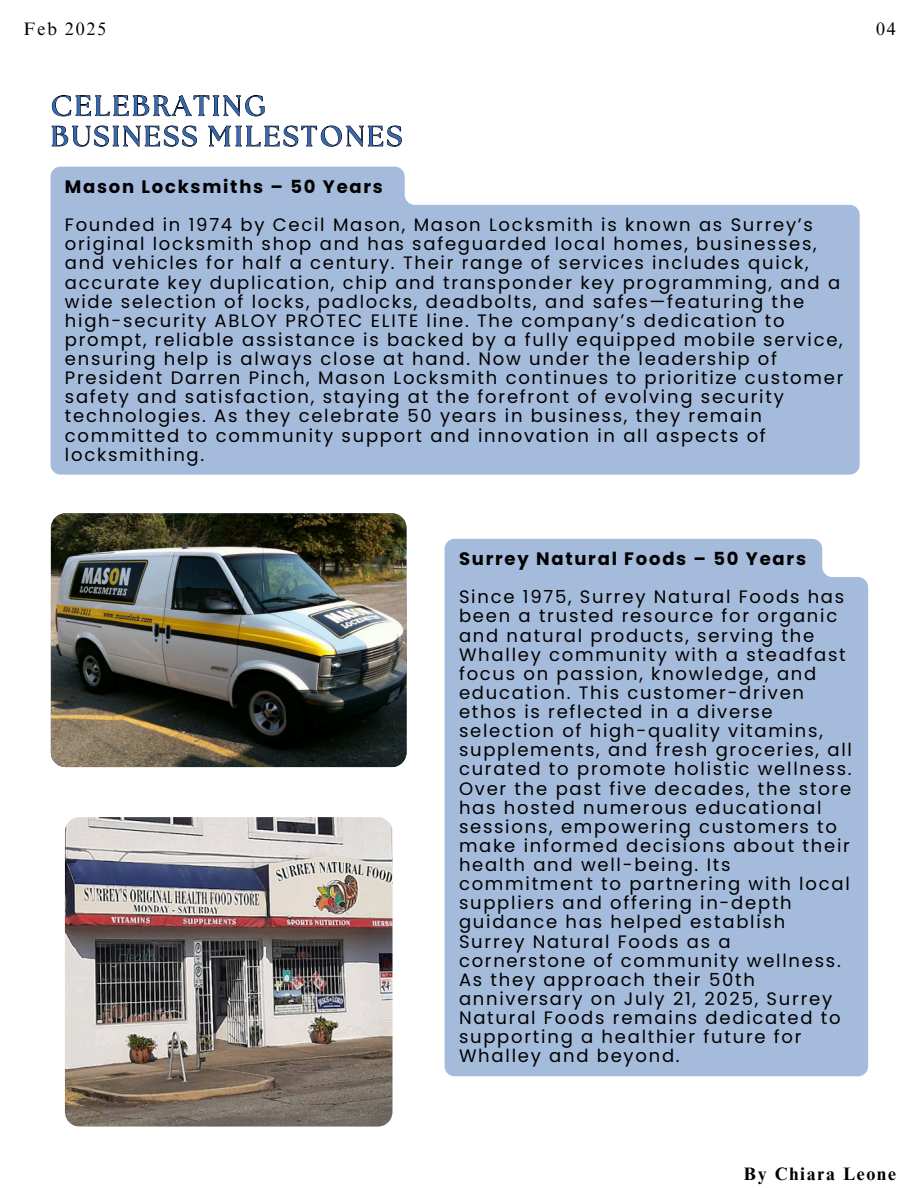
<style>
.page{position:relative;width:918px;height:1188px;background:#fff}
.page>*{position:absolute;margin:0;border:0;box-sizing:border-box;transform-origin:0 0}
.t1{font:700 28.2px/30.3px "The Seasons";letter-spacing:.095em;color:#3567b2}
.t2{font:18px/19.2px "Poppins";letter-spacing:.095em;color:#000}
.t3{font:700 18px "Poppins";letter-spacing:.095em;color:#000}
.t4{font:700 18px "Times NRMT Pro";letter-spacing:.095em;color:#000}
.t5{font:18px "Times NRMT Pro";letter-spacing:.095em;color:#000}
</style>
<div class="page">
<img style="left:65px;top:817px;width:327px;height:309px;border-radius:15px">
<img style="left:51px;top:513px;width:355px;height:254px;border-radius:15px">
<svg style="left:52px;top:95px;width:213px;height:22px"></svg>
<svg style="left:51px;top:125px;width:351px;height:22px"></svg>
<svg style="left:51px;top:167px;width:809px;height:308px;background:#abbfdd"></svg>
<div style="left:445px;top:539px;width:423px;height:537px;background:#a5bbdb"></div>
<p class="t5" style="left:24px;top:22px;width:84px">Feb 2025</p>
<p class="t5" style="left:876px;top:22px;width:21px">04</p>
<h1 class="t1" style="left:51px;top:92px;width:353px">CELEBRATING<br>BUSINESS MILESTONES</h1>
<h2 class="t3" style="left:65px;top:174px;width:320px">Mason Locksmiths – 50 Years</h2>
<p class="t2" style="left:65px;top:215px;width:780px">Founded in 1974 by Cecil Mason, Mason Locksmith is known as Surrey’s original locksmith shop and has safeguarded local homes, businesses, and vehicles for half a century. Their range of services includes quick, accurate key duplication, chip and transponder key programming, and a wide selection of locks, padlocks, deadbolts, and safes—featuring the high-security ABLOY PROTEC ELITE line. The company’s dedication to prompt, reliable assistance is backed by a fully equipped mobile service, ensuring help is always close at hand. Now under the leadership of President Darren Pinch, Mason Locksmith continues to prioritize customer safety and satisfaction, staying at the forefront of evolving security technologies. As they celebrate 50 years in business, they remain committed to community support and innovation in all aspects of locksmithing.</p>
<p class="t3" style="left:459px;top:546px;width:349px">Surrey Natural Foods – 50 Years</p>
<p class="t2" style="left:459px;top:587px;width:394px">Since 1975, Surrey Natural Foods has been a trusted resource for organic and natural products, serving the Whalley community with a steadfast focus on passion, knowledge, and education. This customer-driven ethos is reflected in a diverse selection of high-quality vitamins, supplements, and fresh groceries, all curated to promote holistic wellness.<br>Over the past five decades, the store has hosted numerous educational sessions, empowering customers to make informed decisions about their health and well-being. Its commitment to partnering with local suppliers and offering in-depth guidance has helped establish Surrey Natural Foods as a cornerstone of community wellness.<br>As they approach their 50th anniversary on July 21, 2025, Surrey Natural Foods remains dedicated to supporting a healthier future for Whalley and beyond.</p>
<p class="t4" style="left:744px;top:1168px;width:153px">By Chiara Leone</p>
</div>
